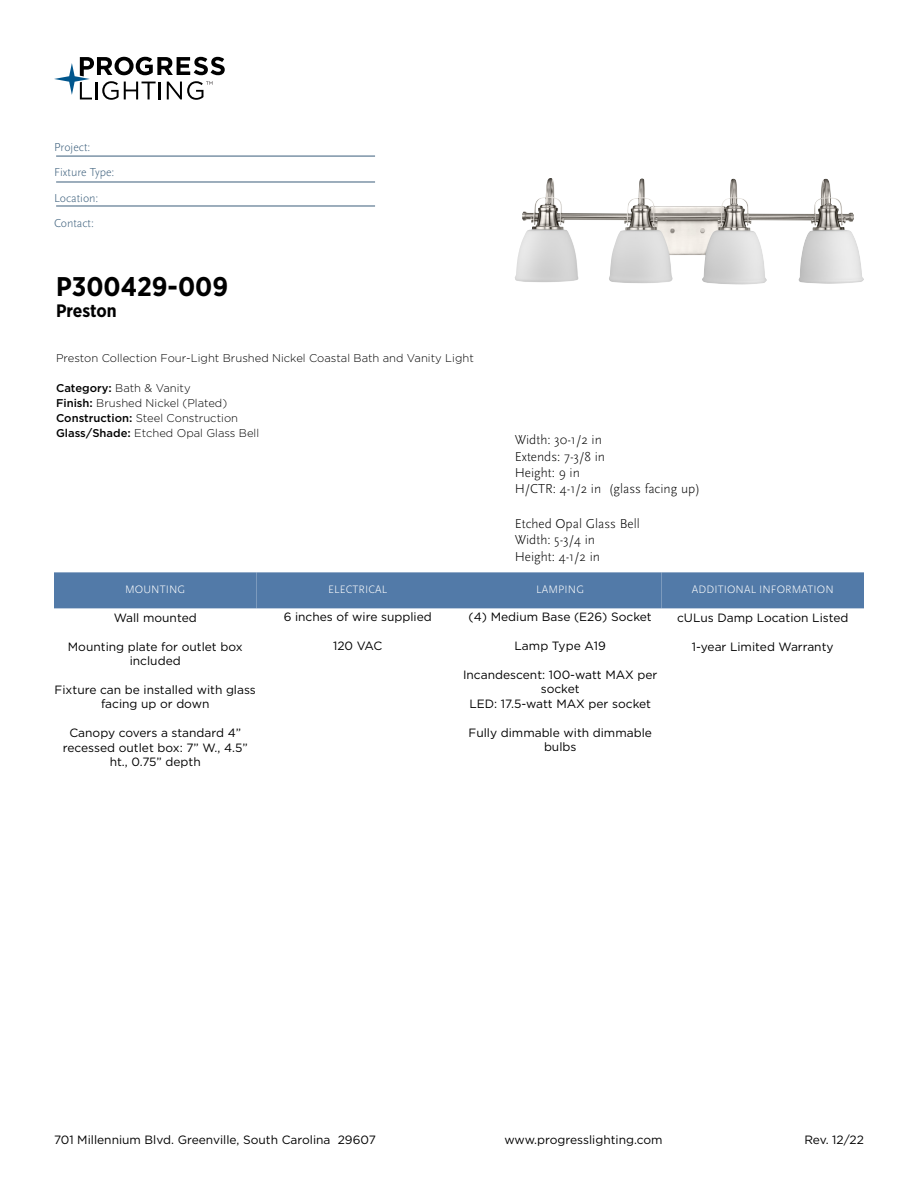
<style>
.page{position:relative;width:918px;height:1188px;background:#fff}
.page>*{position:absolute;margin:0;border:0;box-sizing:border-box;transform-origin:0 0}
.t1{font:700 27px "Gotham Narrow";color:#000}
.t2{font:700 18px "Gotham Narrow";letter-spacing:-.005em;color:#000}
.t3{font:300 13.5px/16.2px "Scala Sans Pro";color:#000}
.t4{font:12px/14.4px "Gotham";color:#000;text-align:center}
.t5{font:300 12px/25.5px "Scala Sans Pro";color:#3b5e7b}
.t6{font:300 11.25px/15px "Gotham";color:#000}
.t7{font:300 11.25px "Scala Sans Pro";letter-spacing:.01em;color:#fff}
.s1{font-weight:500}
</style>
<div class="page">
<svg style="left:54px;top:57px;width:171px;height:43px"></svg>
<hr style="left:56px;top:156px;width:319px;height:1px;background:#3b5e7b">
<hr style="left:56px;top:182px;width:319px;height:1px;background:#3b5e7b">
<hr style="left:56px;top:206px;width:319px;height:1px;background:#3b5e7b">
<img style="left:515px;top:181px;width:191px;height:102px">
<div style="left:54px;top:572px;width:202px;height:36px;background:#527aa8"></div>
<div style="left:256px;top:572px;width:203px;height:36px;background:#527aa8"></div>
<div style="left:459px;top:572px;width:203px;height:36px;background:#527aa8"></div>
<div style="left:662px;top:572px;width:202px;height:36px;background:#527aa8"></div>
<p class="t5" style="left:54px;top:134px;width:62px">Project:<br>Fixture Type:<br>Location:<br>Contact:</p>
<h1 class="t1" style="left:56px;top:270px;width:173px">P300429-009</h1>
<h2 class="t2" style="left:56px;top:300px;width:62px">Preston</h2>
<p class="t6" style="left:56px;top:351px;width:419px">Preston Collection Four-Light Brushed Nickel Coastal Bath and Vanity Light</p>
<p class="t6" style="left:56px;top:381px;width:205px"><span class="s1">Category:</span> Bath &amp; Vanity<br><span class="s1">Finish:</span> Brushed Nickel (Plated)<br><span class="s1">Construction:</span> Steel Construction<br><span class="s1">Glass/Shade:</span> Etched Opal Glass Bell</p>
<p class="t3" style="left:515px;top:432px;width:187px">Width: 30-1/2 in<br>Extends: 7-3/8 in<br>Height: 9 in<br>H/CTR: 4-1/2 in (glass facing up)</p>
<p class="t3" style="left:515px;top:516px;width:127px">Etched Opal Glass Bell<br>Width: 5-3/4 in<br>Height: 4-1/2 in</p>
<p class="t7" style="left:125px;top:583px;width:62px">MOUNTING</p>
<p class="t4" style="left:114px;top:610px;width:84px">Wall mounted</p>
<p class="t4" style="left:68px;top:639px;width:176px">Mounting plate for outlet box included</p>
<p class="t4" style="left:55px;top:682px;width:203px">Fixture can be installed with glass facing up or down</p>
<p class="t4" style="left:63px;top:726px;width:186px">Canopy covers a standard 4” recessed outlet box: 7” W., 4.5” ht., 0.75” depth</p>
<p class="t7" style="left:328px;top:583px;width:61px">ELECTRICAL</p>
<p class="t4" style="left:284px;top:610px;width:150px">6 inches of wire supplied</p>
<p class="t4" style="left:333px;top:639px;width:51px">120 VAC</p>
<p class="t7" style="left:536px;top:583px;width:49px">LAMPING</p>
<p class="t4" style="left:469px;top:610px;width:185px">(4) Medium Base (E26) Socket</p>
<p class="t4" style="left:515px;top:639px;width:93px">Lamp Type A19</p>
<p class="t4" style="left:463px;top:667px;width:196px">Incandescent: 100-watt MAX per socket<br>LED: 17.5-watt MAX per socket</p>
<p class="t4" style="left:469px;top:725px;width:185px">Fully dimmable with dimmable bulbs</p>
<p class="t7" style="left:692px;top:583px;width:143px">ADDITIONAL INFORMATION</p>
<p class="t4" style="left:677px;top:610px;width:173px">cULus Damp Location Listed</p>
<p class="t4" style="left:692px;top:639px;width:143px">1-year Limited Warranty</p>
<p class="t4" style="left:54px;top:1132px;width:323px">701 Millennium Blvd. Greenville, South Carolina 29607</p>
<p class="t4" style="left:504px;top:1132px;width:160px">www.progresslighting.com</p>
<p class="t4" style="left:804px;top:1132px;width:61px">Rev. 12/22</p>
</div>
